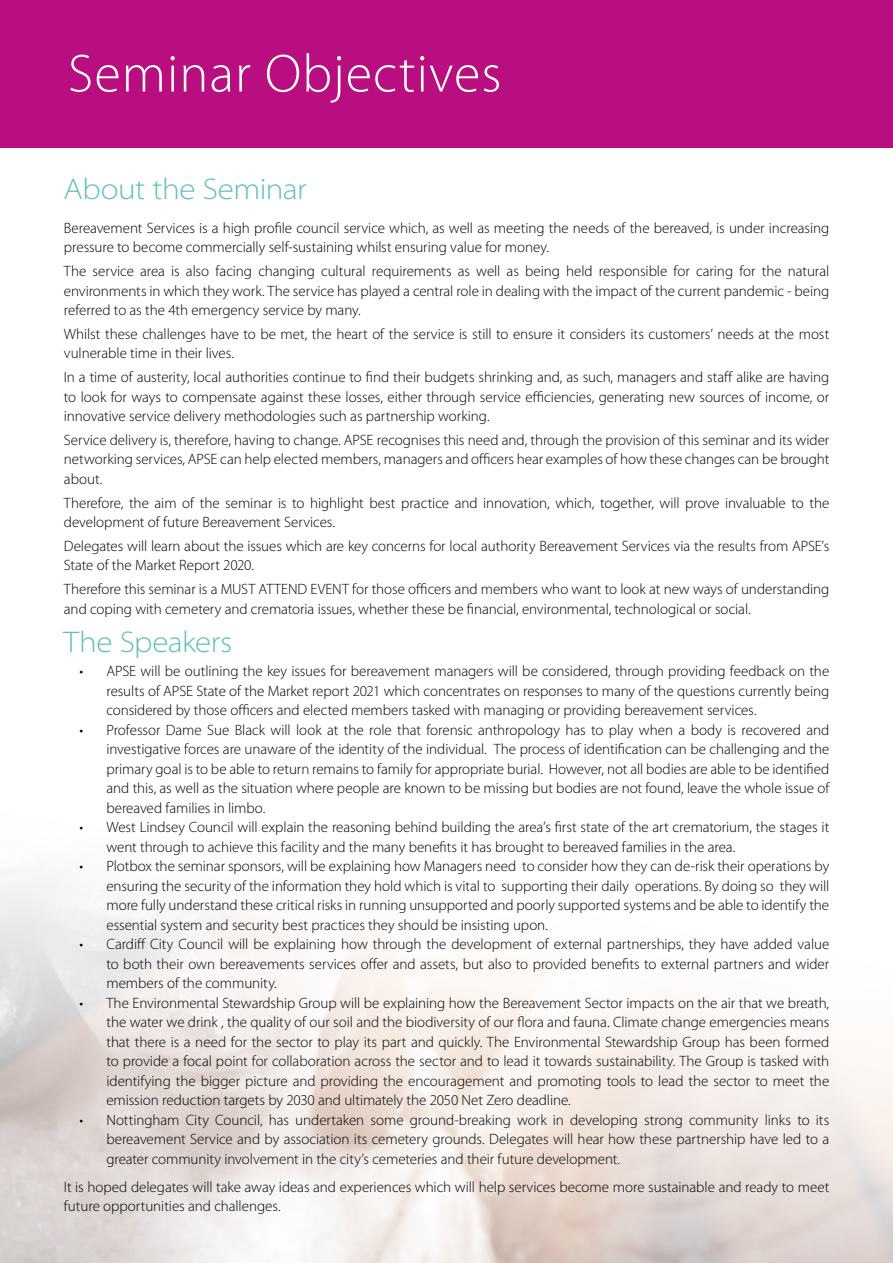
<style>
.page{position:relative;width:893px;height:1263px;background:#fff}
.page>*{position:absolute;margin:0;border:0;box-sizing:border-box;transform-origin:0 0}
.t1{font:300 54px "Myriad Pro";letter-spacing:.02em;color:#fff}
.t2{font:300 semi-expanded 30px "Myriad Pro";letter-spacing:-.02em;color:#60bfbb}
.t3{font:300 15px/19.5px "Myriad Pro";letter-spacing:-.005em;color:#000;text-align:justify}
</style>
<div class="page">
<div style="left:0;top:0;width:893px;height:147px;background:#b80e80"></div>
<h1 class="t1" style="left:68px;top:44px;width:435px">Seminar Objectives</h1>
<h2 class="t2" style="left:64px;top:171px;width:245px">About the Seminar</h2>
<p class="t3" style="left:64px;top:218px;width:767px">Bereavement Services is a high profile council service which, as well as meeting the needs of the bereaved, is under increasing pressure to become commercially self-sustaining whilst ensuring value for money.</p>
<p class="t3" style="left:64px;top:262px;width:767px">The service area is also facing changing cultural requirements as well as being held responsible for caring for the natural environments in which they work. The service has played a central role in dealing with the impact of the current pandemic - being referred to as the 4th emergency service by many.</p>
<p class="t3" style="left:64px;top:324px;width:767px">Whilst these challenges have to be met, the heart of the service is still to ensure it considers its customers’ needs at the most vulnerable time in their lives.</p>
<p class="t3" style="left:64px;top:368px;width:767px">In a time of austerity, local authorities continue to find their budgets shrinking and, as such, managers and staff alike are having to look for ways to compensate against these losses, either through service efficiencies, generating new sources of income, or innovative service delivery methodologies such as partnership working.</p>
<p class="t3" style="left:64px;top:430px;width:767px">Service delivery is, therefore, having to change. APSE recognises this need and, through the provision of this seminar and its wider networking services, APSE can help elected members, managers and officers hear examples of how these changes can be brought about.</p>
<p class="t3" style="left:64px;top:493px;width:767px">Therefore, the aim of the seminar is to highlight best practice and innovation, which, together, will prove invaluable to the development of future Bereavement Services.</p>
<p class="t3" style="left:64px;top:536px;width:767px">Delegates will learn about the issues which are key concerns for local authority Bereavement Services via the results from APSE’s<br>State of the Market Report 2020.</p>
<p class="t3" style="left:64px;top:580px;width:767px">Therefore this seminar is a MUST ATTEND EVENT for those officers and members who want to look at new ways of understanding and coping with cemetery and crematoria issues, whether these be financial, environmental, technological or social.</p>
<h2 class="t2" style="left:64px;top:624px;width:170px">The Speakers</h2>
<p class="t3" style="left:106px;top:662px;width:724px;text-indent:-27px">• APSE will be outlining the key issues for bereavement managers will be considered, through providing feedback on the results of APSE State of the Market report 2021 which concentrates on responses to many of the questions currently being considered by those officers and elected members tasked with managing or providing bereavement services.</p>
<p class="t3" style="left:106px;top:720px;width:724px;text-indent:-27px">• Professor Dame Sue Black will look at the role that forensic anthropology has to play when a body is recovered and investigative forces are unaware of the identity of the individual. The process of identification can be challenging and the primary goal is to be able to return remains to family for appropriate burial. However, not all bodies are able to be identified and this, as well as the situation where people are known to be missing but bodies are not found, leave the whole issue of bereaved families in limbo.</p>
<p class="t3" style="left:106px;top:818px;width:724px;text-indent:-27px">• West Lindsey Council will explain the reasoning behind building the area’s first state of the art crematorium, the stages it went through to achieve this facility and the many benefits it has brought to bereaved families in the area.</p>
<p class="t3" style="left:106px;top:857px;width:724px;text-indent:-27px">• Plotbox the seminar sponsors, will be explaining how Managers need to consider how they can de-risk their operations by ensuring the security of the information they hold which is vital to supporting their daily operations. By doing so they will more fully understand these critical risks in running unsupported and poorly supported systems and be able to identify the essential system and security best practices they should be insisting upon.</p>
<p class="t3" style="left:106px;top:935px;width:724px;text-indent:-27px">• Cardiff City Council will be explaining how through the development of external partnerships, they have added value to both their own bereavements services offer and assets, but also to provided benefits to external partners and wider members of the community.</p>
<p class="t3" style="left:106px;top:993px;width:724px;text-indent:-27px">• The Environmental Stewardship Group will be explaining how the Bereavement Sector impacts on the air that we breath, the water we drink , the quality of our soil and the biodiversity of our flora and fauna. Climate change emergencies means that there is a need for the sector to play its part and quickly. The Environmental Stewardship Group has been formed to provide a focal point for collaboration across the sector and to lead it towards sustainability. The Group is tasked with identifying the bigger picture and providing the encouragement and promoting tools to lead the sector to meet the emission reduction targets by 2030 and ultimately the 2050 Net Zero deadline.</p>
<p class="t3" style="left:106px;top:1110px;width:724px;text-indent:-27px">• Nottingham City Council, has undertaken some ground-breaking work in developing strong community links to its bereavement Service and by association its cemetery grounds. Delegates will hear how these partnership have led to a greater community involvement in the city’s cemeteries and their future development.</p>
<p class="t3" style="left:64px;top:1177px;width:767px">It is hoped delegates will take away ideas and experiences which will help services become more sustainable and ready to meet future opportunities and challenges.</p>
</div>
